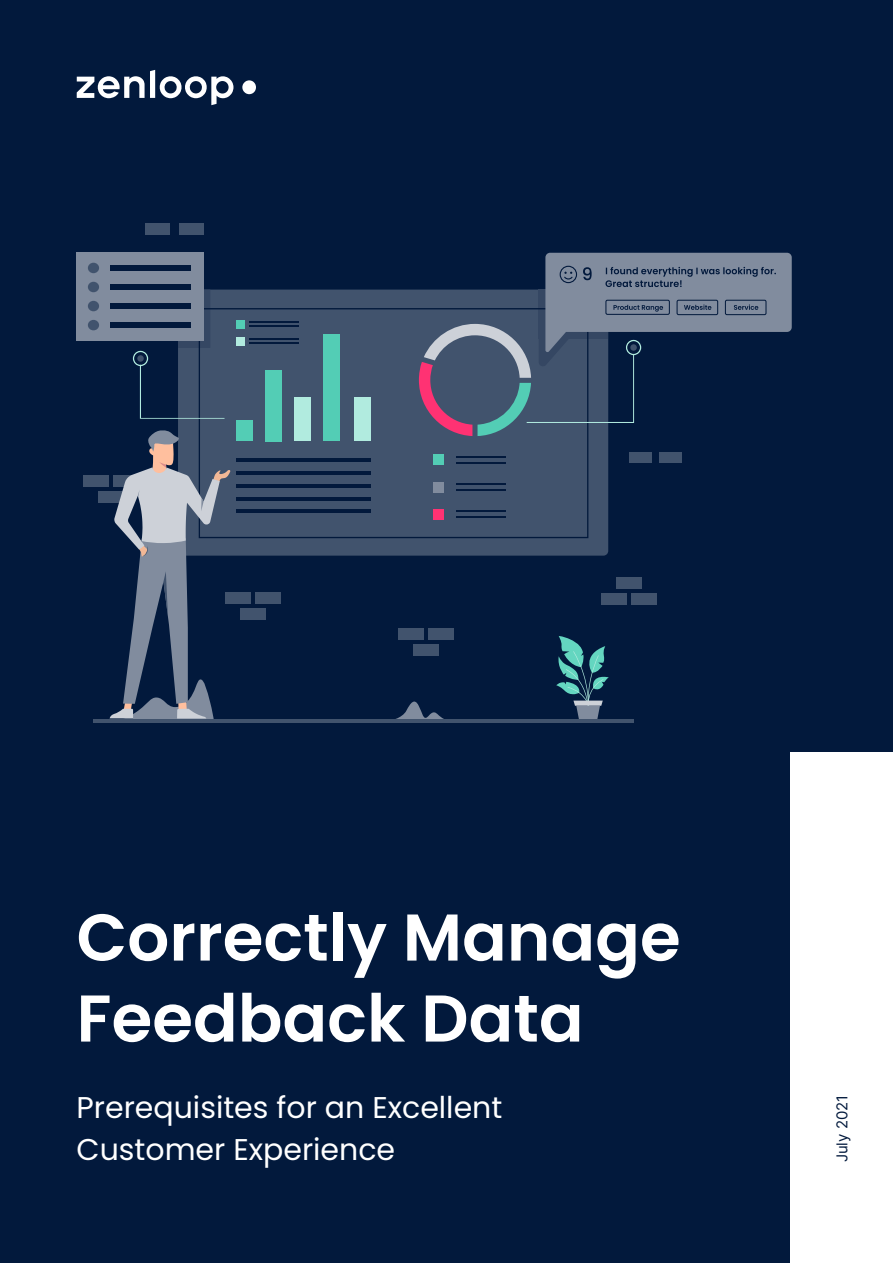
<style>
.page{position:relative;width:893px;height:1263px;background:#02193c}
.page>*{position:absolute;margin:0;border:0;box-sizing:border-box;transform-origin:0 0}
.t1{font:600 66px/81px "Poppins";color:#fff}
.t2{font:30px/42px "Poppins";color:#fff}
.t3{font:15px "Inter";color:#02193c}
</style>
<div class="page">
<div style="left:791px;top:753px;width:102px;height:510px;background:#fff"></div>
<svg style="left:77px;top:70px;width:156px;height:35px"></svg>
<svg style="left:242px;top:80px;width:14px;height:14px"></svg>
<svg style="left:396px;top:701px;width:48px;height:18px"></svg>
<svg style="left:556px;top:636px;width:53px;height:83px"></svg>
<div style="left:631px;top:593px;width:25px;height:12px;background:#41536d"></div>
<div style="left:601px;top:593px;width:26px;height:12px;background:#41536d"></div>
<div style="left:616px;top:577px;width:26px;height:12px;background:#41536d"></div>
<div style="left:83px;top:475px;width:25px;height:12px;background:#41536d"></div>
<div style="left:98px;top:491px;width:25px;height:12px;background:#41536d"></div>
<div style="left:178px;top:290px;width:430px;height:266px;background:#41536d;border-radius:5px"></div>
<svg style="left:199px;top:308px;width:389px;height:230px"></svg>
<hr style="left:236px;top:509px;width:135px;height:4px;background:#02193c">
<hr style="left:236px;top:497px;width:135px;height:3px;background:#02193c">
<hr style="left:236px;top:484px;width:135px;height:4px;background:#02193c">
<hr style="left:456px;top:516px;width:50px;height:2px;background:#02193c">
<hr style="left:456px;top:510px;width:50px;height:2px;background:#02193c">
<hr style="left:456px;top:489px;width:50px;height:2px;background:#02193c">
<hr style="left:456px;top:483px;width:50px;height:2px;background:#02193c">
<hr style="left:456px;top:462px;width:50px;height:2px;background:#02193c">
<hr style="left:456px;top:456px;width:50px;height:2px;background:#02193c">
<hr style="left:236px;top:471px;width:135px;height:4px;background:#02193c">
<hr style="left:236px;top:459px;width:135px;height:3px;background:#02193c">
<div style="left:434px;top:509px;width:10px;height:11px;background:#ff3273"></div>
<div style="left:434px;top:482px;width:10px;height:10px;background:#818c9e"></div>
<div style="left:434px;top:454px;width:10px;height:11px;background:#53cdb5"></div>
<div style="left:236px;top:337px;width:9px;height:8px;background:#b1ebdf"></div>
<div style="left:236px;top:320px;width:9px;height:8px;background:#53cdb5"></div>
<hr style="left:250px;top:343px;width:49px;height:1px;background:#02193c">
<hr style="left:250px;top:339px;width:49px;height:1px;background:#02193c">
<hr style="left:250px;top:326px;width:49px;height:1px;background:#02193c">
<hr style="left:250px;top:322px;width:49px;height:1px;background:#02193c">
<div style="left:77px;top:253px;width:127px;height:88px;background:#818c9e"></div>
<div style="left:110px;top:323px;width:81px;height:5px;background:#02193c"></div>
<div style="left:88px;top:320px;width:11px;height:10px;background:#41536d;border-radius:50%"></div>
<div style="left:110px;top:304px;width:81px;height:5px;background:#02193c"></div>
<div style="left:88px;top:301px;width:11px;height:10px;background:#41536d;border-radius:50%"></div>
<div style="left:110px;top:284px;width:81px;height:6px;background:#02193c"></div>
<div style="left:88px;top:282px;width:11px;height:10px;background:#41536d;border-radius:50%"></div>
<div style="left:110px;top:265px;width:81px;height:6px;background:#02193c"></div>
<div style="left:88px;top:263px;width:11px;height:10px;background:#41536d;border-radius:50%"></div>
<div style="left:399px;top:628px;width:25px;height:12px;background:#41536d"></div>
<div style="left:428px;top:628px;width:26px;height:12px;background:#41536d"></div>
<div style="left:413px;top:644px;width:26px;height:12px;background:#41536d"></div>
<div style="left:225px;top:592px;width:25px;height:12px;background:#41536d"></div>
<div style="left:255px;top:592px;width:25px;height:12px;background:#41536d"></div>
<div style="left:240px;top:608px;width:25px;height:12px;background:#41536d"></div>
<div style="left:659px;top:452px;width:23px;height:11px;background:#41536d"></div>
<div style="left:629px;top:452px;width:22px;height:11px;background:#41536d"></div>
<div style="left:179px;top:223px;width:25px;height:12px;background:#41536d"></div>
<div style="left:145px;top:223px;width:25px;height:12px;background:#41536d"></div>
<svg style="left:110px;top:429px;width:120px;height:290px"></svg>
<hr style="left:94px;top:719px;width:540px;height:4px;background:#41536d">
<svg style="left:133px;top:290px;width:92px;height:129px"></svg>
<div style="left:137px;top:355px;width:7px;height:7px;background:#41536d;border-radius:50%"></div>
<svg style="left:419px;top:253px;width:373px;height:183px"></svg>
<div style="left:605px;top:300px;width:65px;height:15px;border:1px solid #02193c;border-radius:2px"></div>
<div style="left:677px;top:300px;width:41px;height:15px;border:1px solid #02193c;border-radius:2px"></div>
<div style="left:725px;top:300px;width:41px;height:15px;border:1px solid #02193c;border-radius:2px"></div>
<h1 class="t1" style="left:77px;top:897px;width:606px">Correctly Manage<br>Feedback Data</h1>
<p class="t2" style="left:77px;top:1086px;width:427px">Prerequisites for an Excellent<br>Customer Experience</p>
<p class="t3" style="left:831px;top:1162px;width:69px;rotate:-90deg">July 2021</p>
</div>
